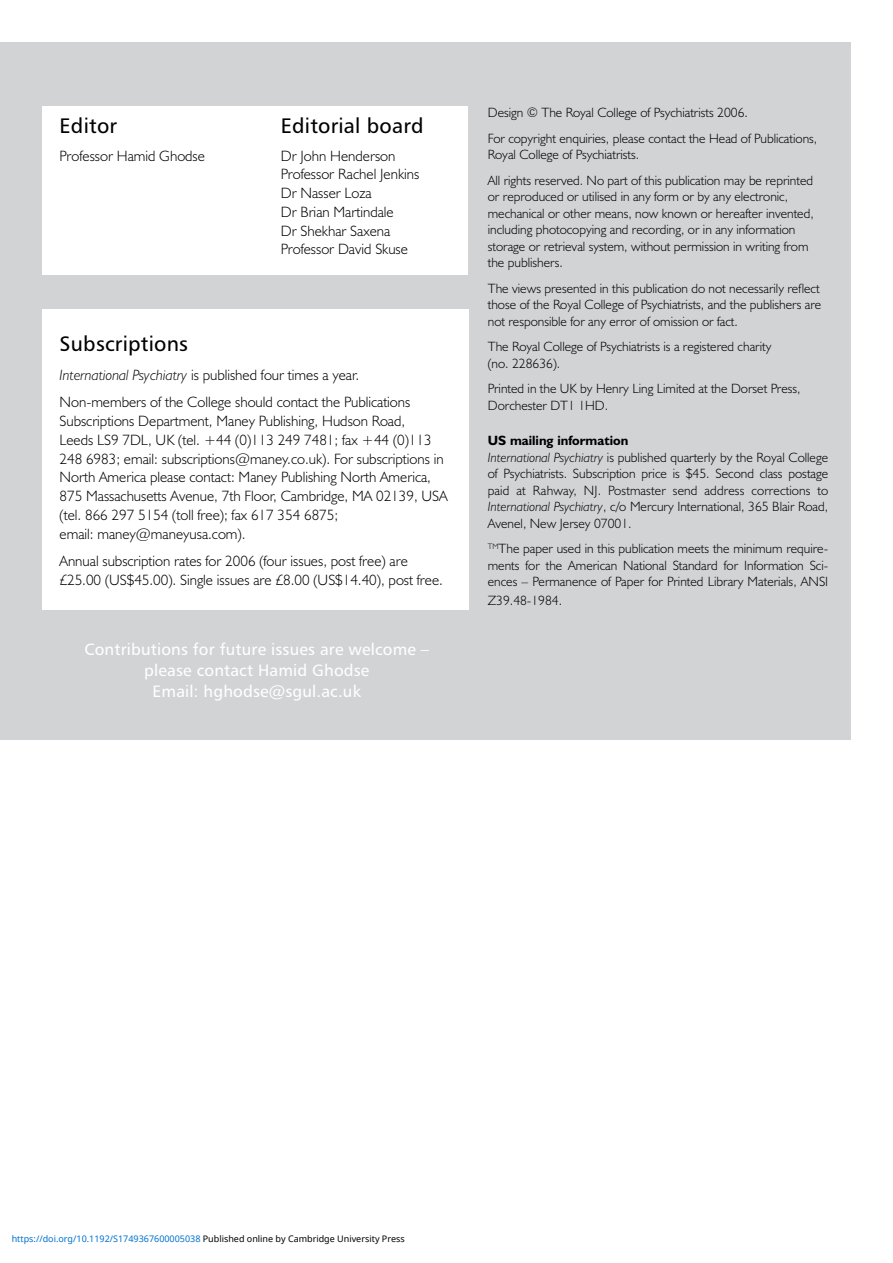
<style>
.page{position:relative;width:893px;height:1263px;background:#fff}
.page>*{position:absolute;margin:0;border:0;box-sizing:border-box;transform-origin:0 0}
.t1{font:21px "Humanist 777 BT Roman B";letter-spacing:.01em;color:#000}
.t2{font:16.5px/21px "Humanist 777 BT Roman B";letter-spacing:.01em;color:#fff;text-align:center}
.t3{font:300 15px/18.8px "Humanist 521 BT";color:#000}
.t4{font:300 13.5px/16.5px "Humanist 521 BT";color:#000}
.t5{font:9px "Noto Sans";color:#0172cf}
.s1{font-style:italic}
.s2{font-weight:700}
.s3{color:#000}
</style>
<div class="page">
<div style="left:0;top:43px;width:850px;height:697px;background:#d1d3d4"></div>
<div style="left:43px;top:106px;width:425px;height:169px;background:#fff"></div>
<div style="left:43px;top:309px;width:426px;height:301px;background:#fff"></div>
<h1 class="t1" style="left:60px;top:112px;width:59px">Editor</h1>
<p class="t3" style="left:60px;top:146px;width:147px">Professor Hamid Ghodse</p>
<h1 class="t1" style="left:281px;top:112px;width:144px">Editorial board</h1>
<p class="t3" style="left:281px;top:146px;width:140px">Dr John Henderson<br>Professor Rachel Jenkins<br>Dr Nasser Loza<br>Dr Brian Martindale<br>Dr Shekhar Saxena<br>Professor David Skuse</p>
<h1 class="t1" style="left:60px;top:331px;width:130px">Subscriptions</h1>
<p class="t3" style="left:60px;top:360px;width:352px;line-height:27.8px"><span class="s1">International Psychiatry</span> is published four times a year.<br>Non-members of the College should contact the Publications</p>
<p class="t3" style="left:60px;top:411px;width:389px">Subscriptions Department, Maney Publishing, Hudson Road,<br>Leeds LS9 7DL, UK (tel. +44 (0)113 249 7481; fax +44 (0)113<br>248 6983; email: subscriptions@maney.co.uk). For subscriptions in North America please contact: Maney Publishing North America, 875 Massachusetts Avenue, 7th Floor, Cambridge, MA 02139, USA (tel. 866 297 5154 (toll free); fax 617 354 6875;<br>email: maney@maneyusa.com).</p>
<p class="t3" style="left:60px;top:552px;width:385px">Annual subscription rates for 2006 (four issues, post free) are £25.00 (US$45.00). Single issues are £8.00 (US$14.40), post free.</p>
<p class="t2" style="left:85px;top:638px;width:346px">Contributions for future issues are welcome – please contact Hamid Ghodse<br>Email: hghodse@sgul.ac.uk</p>
<p class="t4" style="left:488px;top:100px;width:331px;line-height:25.5px">Design © The Royal College of Psychiatrists 2006.<br>For copyright enquiries, please contact the Head of Publications,</p>
<p class="t4" style="left:488px;top:142px;width:327px;line-height:25.5px">Royal College of Psychiatrists.<br>All rights reserved. No part of this publication may be re- printed</p>
<p class="t4" style="left:488px;top:188px;width:327px">or reproduced or utilised in any form or by any electronic, mechanical or other means, now known or hereafter invented, includ- ing photocopying and recording, or in any information storage or retrieval system, without permission in writing from the publishers.</p>
<p class="t4" style="left:488px;top:280px;width:335px">The views presented in this publication do not necessarily reflect those of the Royal College of Psychiatrists, and the publishers are not responsible for any error of omission or fact.</p>
<p class="t4" style="left:488px;top:338px;width:285px">The Royal College of Psychiatrists is a registered charity (no. 228636).</p>
<p class="t4" style="left:488px;top:380px;width:314px">Printed in the UK by Henry Ling Limited at the Dorset Press,<br>Dorchester DT1 1HD.</p>
<p class="t4" style="left:488px;top:432px;width:342px"><span class="s2">US mailing information<br></span><span class="s1">International Psychiatry</span> is published quarterly by the Royal College of Psychiatrists. Subscription price is $45. Second class postage paid at Rahway, NJ. Postmaster send address corrections to <span class="s1">International Psychiatry</span>, c/o Mercury International, 365 Blair Road, Avenel, New Jersey 07001.</p>
<p class="t4" style="left:488px;top:540px;width:342px;text-align:justify"><sup>TM</sup>The paper used in this publication meets the minimum require&shy;ments for the American National Standard for Information Sci&shy;ences – Permanence of Paper for Printed Library Materials, ANSI</p>
<p class="t4" style="left:488px;top:592px;width:76px">Z39.48-1984.</p>
<p class="t5" style="left:12px;top:1232px;width:394px">https://doi.org/10.1192/S1749367600005038 <span class="s3">Published online by Cambridge University Press</span></p>
</div>
